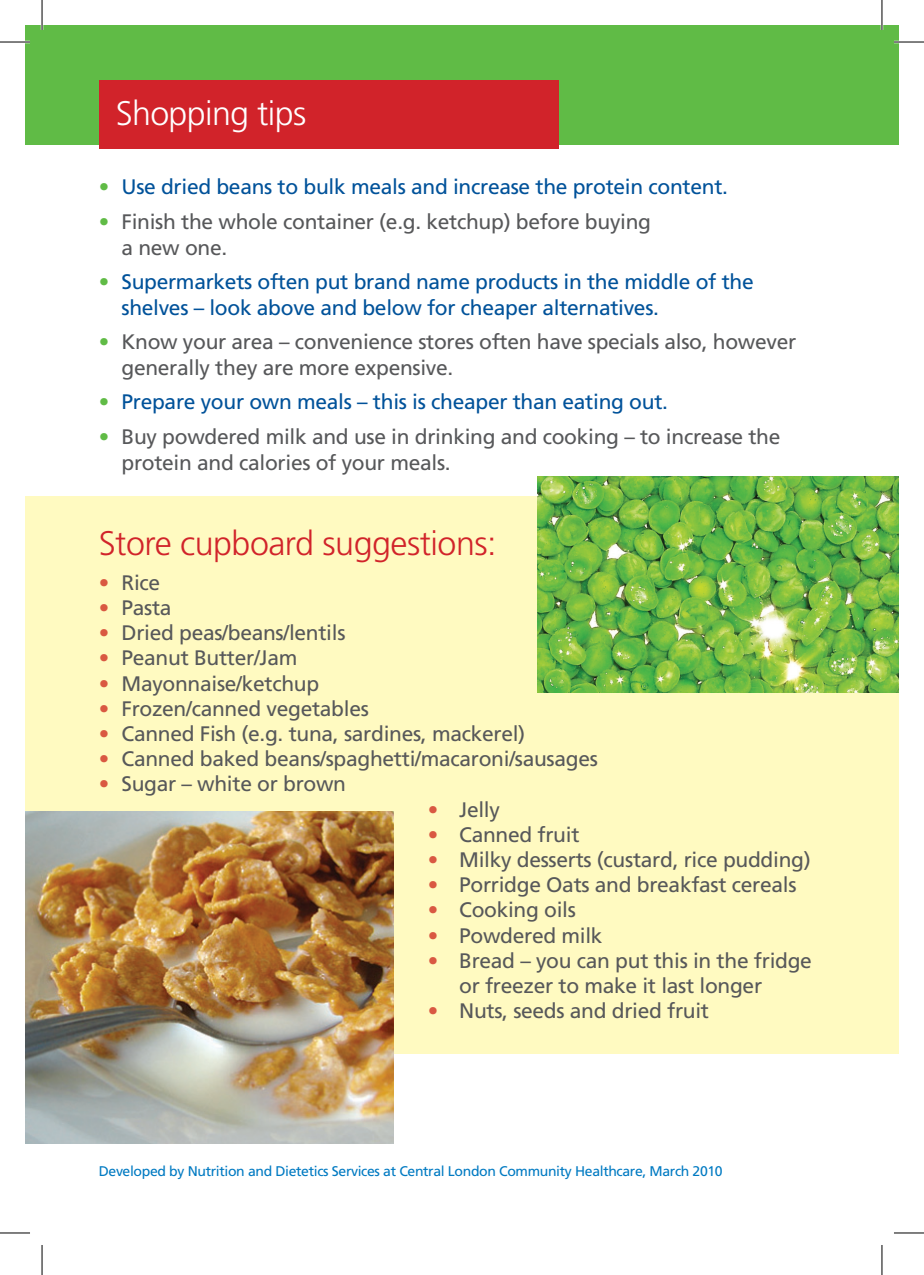
<style>
.page{position:relative;width:924px;height:1275px;background:#fff}
.page>*{position:absolute;margin:0;border:0;box-sizing:border-box;transform-origin:0 0}
.t1{font:300 34px "Frutiger";letter-spacing:-.015em;color:#d1232a}
.t2{font:300 34px "Frutiger";letter-spacing:-.02em;color:#fff}
.t3{font:21px/25.2px "Frutiger";letter-spacing:-.015em;color:#57585a}
.t4{font:21px/25.2px "Frutiger";letter-spacing:-.015em;color:#01529a}
.t5{font:14px "Frutiger";letter-spacing:-.025em;color:#007ac2}
.s1{color:#60bb46}
.s2{color:#d95842}
</style>
<div class="page">
<div style="left:25px;top:496px;width:873px;height:557px;background:#fffac1"></div>
<div style="left:25px;top:25px;width:873px;height:119px;background:#60bb46"></div>
<div style="left:99px;top:81px;width:459px;height:68px;background:#d1232a"></div>
<img style="left:25px;top:812px;width:368px;height:331px">
<img style="left:537px;top:477px;width:361px;height:215px">
<hr style="left:0;top:41px;width:30px;height:2px;background:#fff">
<hr style="left:893px;top:41px;width:30px;height:2px;background:#fff">
<hr style="left:41px;top:0;width:2px;height:30px;background:#fff">
<hr style="left:880px;top:0;width:2px;height:30px;background:#fff">
<hr style="left:0;top:42px;width:30px;height:1px;background:#000">
<hr style="left:893px;top:42px;width:30px;height:1px;background:#000">
<hr style="left:0;top:1232px;width:30px;height:1px;background:#000">
<hr style="left:893px;top:1232px;width:30px;height:1px;background:#000">
<hr style="left:42px;top:0;width:1px;height:30px;background:#000">
<hr style="left:42px;top:1245px;width:1px;height:30px;background:#000">
<hr style="left:881px;top:0;width:1px;height:30px;background:#000">
<hr style="left:881px;top:1245px;width:1px;height:30px;background:#000">
<p class="t2" style="left:116px;top:94px;width:192px">Shopping tips</p>
<p class="t4" style="left:99px;top:174px;width:630px"><span class="s1">•</span> Use dried beans to bulk meals and increase the protein content.</p>
<p class="t3" style="left:121px;top:209px;width:531px;text-indent:-23px"><span class="s1">•</span> Finish the whole container (e.g. ketchup) before buying a new one.</p>
<p class="t4" style="left:121px;top:269px;width:633px;text-indent:-23px"><span class="s1">•</span> Supermarkets often put brand name products in the middle of the shelves – look above and below for cheaper alternatives.</p>
<p class="t3" style="left:121px;top:329px;width:676px;text-indent:-23px"><span class="s1">•</span> Know your area – convenience stores often have specials also, however generally they are more expensive.</p>
<p class="t4" style="left:99px;top:389px;width:570px"><span class="s1">•</span> Prepare your own meals – this is cheaper than eating out.</p>
<p class="t3" style="left:121px;top:424px;width:660px;text-indent:-23px"><span class="s1">•</span> Buy powdered milk and use in drinking and cooking – to increase the protein and calories of your meals.</p>
<p class="t1" style="left:99px;top:524px;width:399px">Store cupboard suggestions:</p>
<p class="t3" style="left:99px;top:569px;width:63px"><span class="s2">•</span> Rice</p>
<p class="t3" style="left:99px;top:595px;width:74px"><span class="s2">•</span> Pasta</p>
<p class="t3" style="left:99px;top:620px;width:248px"><span class="s2">•</span> Dried peas/beans/lentils</p>
<p class="t3" style="left:99px;top:645px;width:200px"><span class="s2">•</span> Peanut Butter/Jam</p>
<p class="t3" style="left:99px;top:670px;width:222px"><span class="s2">•</span> Mayonnaise/ketchup</p>
<p class="t3" style="left:99px;top:695px;width:271px"><span class="s2">•</span> Frozen/canned vegetables</p>
<p class="t3" style="left:99px;top:721px;width:428px"><span class="s2">•</span> Canned Fish (e.g. tuna, sardines, mackerel)</p>
<p class="t3" style="left:99px;top:746px;width:500px"><span class="s2">•</span> Canned baked beans/spaghetti/macaroni/sausages</p>
<p class="t3" style="left:99px;top:771px;width:249px"><span class="s2">•</span> Sugar – white or brown</p>
<p class="t3" style="left:428px;top:796px;width:73px"><span class="s2">•</span> Jelly</p>
<p class="t3" style="left:428px;top:821px;width:153px"><span class="s2">•</span> Canned fruit</p>
<p class="t3" style="left:428px;top:847px;width:384px"><span class="s2">•</span> Milky desserts (custard, rice pudding)</p>
<p class="t3" style="left:428px;top:872px;width:370px"><span class="s2">•</span> Porridge Oats and breakfast cereals</p>
<p class="t3" style="left:428px;top:897px;width:149px"><span class="s2">•</span> Cooking oils</p>
<p class="t3" style="left:428px;top:922px;width:176px"><span class="s2">•</span> Powdered milk</p>
<p class="t3" style="left:459px;top:947px;width:354px;text-indent:-31px"><span class="s2">•</span> Bread – you can put this in the fridge or freezer to make it last longer</p>
<p class="t3" style="left:428px;top:998px;width:282px"><span class="s2">•</span> Nuts, seeds and dried fruit</p>
<p class="t5" style="left:99px;top:1163px;width:625px">Developed by Nutrition and Dietetics Services at Central London Community Healthcare, March 2010</p>
</div>
